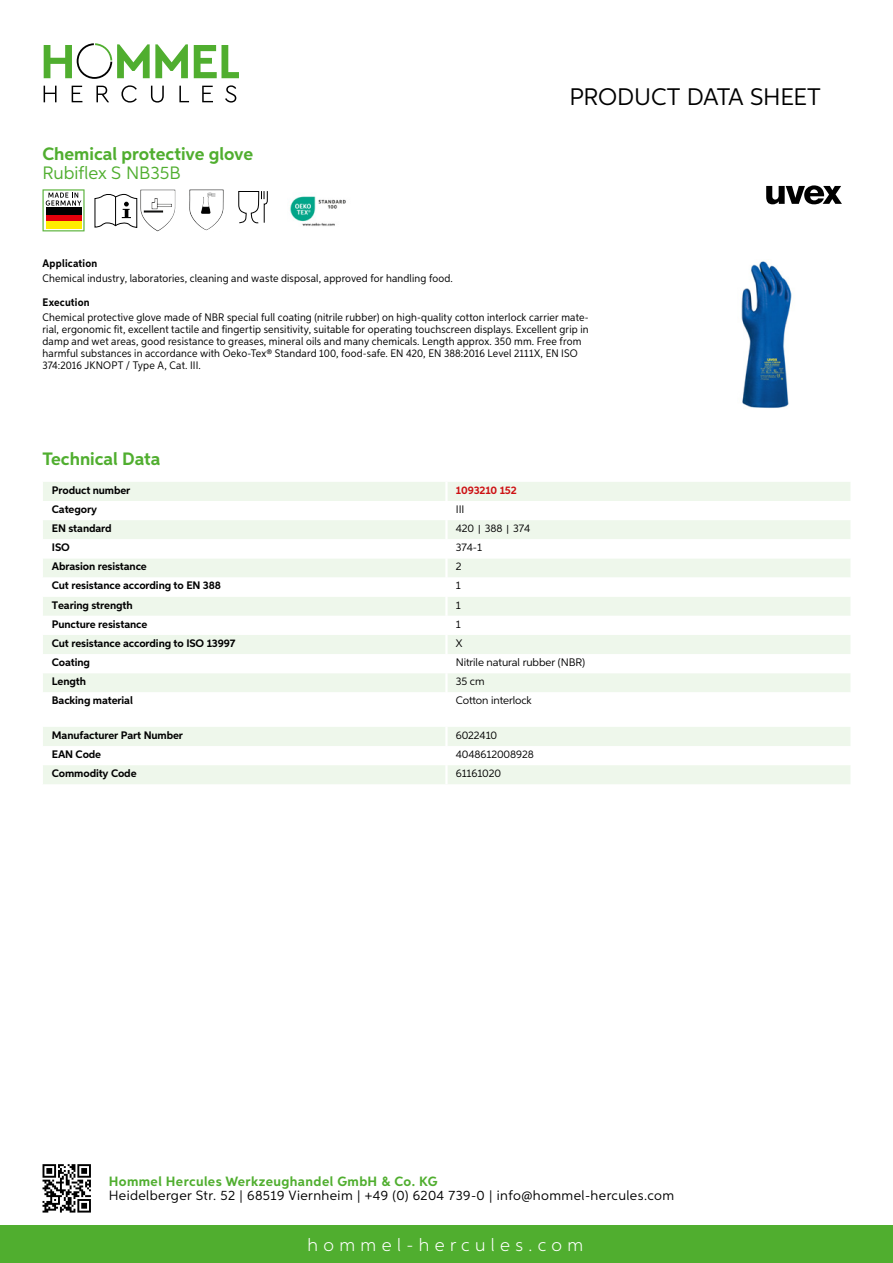
<style>
.page{position:relative;width:893px;height:1263px;background:#fff}
.page>*{position:absolute;margin:0;border:0;box-sizing:border-box;transform-origin:0 0}
.t1{font:24px "Aspira";letter-spacing:-.01em;color:#000}
.t2{font:700 18px "Aspira";color:#50ae2f}
.t3{font:300 18px "Aspira";letter-spacing:.3em;color:#fff}
.t4{font:18px "Aspira";color:#50ae2f}
.t5{font:13.5px "Aspira";letter-spacing:.03em;color:#000}
.t6{font:700 13.5px "Aspira";letter-spacing:.03em;color:#50ae2f}
.t7{font:10.95px/12px "Aspira Nar";letter-spacing:.015em;color:#000}
.t8{font:700 10.95px "Aspira";letter-spacing:-.01em;color:#000}
.t9{font:10.95px "Aspira";letter-spacing:-.01em;color:#000}
.t10{font:700 10.95px "Aspira Nar";letter-spacing:.015em;color:#000}
.t11{font:700 10.95px "Aspira";letter-spacing:-.01em;color:#cd1013}
.s1{font-family:"Wuerth Global";font-size:10.5px}
</style>
<div class="page">
<div style="left:0;top:1226px;width:893px;height:37px;background:#50ae2f"></div>
<svg style="left:43px;top:1164px;width:48px;height:48px"></svg>
<svg style="left:194px;top:45px;width:45px;height:33px"></svg>
<svg style="left:44px;top:43px;width:144px;height:36px"></svg>
<svg style="left:44px;top:86px;width:13px;height:16px"></svg>
<svg style="left:72px;top:86px;width:10px;height:16px"></svg>
<svg style="left:96px;top:86px;width:13px;height:16px"></svg>
<svg style="left:121px;top:85px;width:16px;height:18px"></svg>
<svg style="left:151px;top:86px;width:13px;height:17px"></svg>
<svg style="left:179px;top:86px;width:10px;height:16px"></svg>
<svg style="left:202px;top:86px;width:11px;height:16px"></svg>
<svg style="left:225px;top:85px;width:11px;height:18px"></svg>
<div style="left:43px;top:482px;width:807px;height:19px;background:#eef7eb"></div>
<svg style="left:43px;top:520px;width:807px;height:172px;fill:#eef7eb"></svg>
<hr style="left:445px;top:482px;width:3px;height:19px;background:#fff">
<hr style="left:445px;top:520px;width:3px;height:19px;background:#fff">
<hr style="left:445px;top:539px;width:3px;height:19px;background:#fff">
<hr style="left:445px;top:558px;width:3px;height:19px;background:#fff">
<hr style="left:445px;top:577px;width:3px;height:20px;background:#fff">
<hr style="left:445px;top:597px;width:3px;height:19px;background:#fff">
<hr style="left:445px;top:616px;width:3px;height:19px;background:#fff">
<hr style="left:445px;top:635px;width:3px;height:19px;background:#fff">
<hr style="left:445px;top:654px;width:3px;height:19px;background:#fff">
<hr style="left:445px;top:673px;width:3px;height:19px;background:#fff">
<svg style="left:43px;top:727px;width:807px;height:57px"></svg>
<hr style="left:445px;top:765px;width:3px;height:19px;background:#fff">
<svg style="left:43px;top:189px;width:42px;height:42px"></svg>
<div style="left:46px;top:214px;width:35px;height:7px;background:#e3000b"></div>
<div style="left:46px;top:208px;width:35px;height:7px;background:#000"></div>
<div style="left:46px;top:221px;width:35px;height:7px;background:#ffed00"></div>
<svg style="left:95px;top:193px;width:42px;height:35px"></svg>
<img style="left:140px;top:189px;width:8px;height:35px">
<img style="left:189px;top:189px;width:24px;height:30px">
<svg style="left:238px;top:191px;width:30px;height:33px"></svg>
<img style="left:290px;top:196px;width:56px;height:30px">
<img style="left:741px;top:261px;width:51px;height:147px">
<svg style="left:766px;top:185px;width:76px;height:19px"></svg>
<h2 class="t2" style="left:43px;top:142px;width:212px">Chemical protective glove</h2>
<h2 class="t4" style="left:43px;top:162px;width:140px">Rubiflex S NB35B</h2>
<h1 class="t1" style="left:569px;top:82px;width:253px">Product data sh eet</h1>
<p class="t10" style="left:43px;top:257px;width:56px">Application</p>
<p class="t7" style="left:43px;top:273px;width:412px">Chemical industry, laboratories, cleaning and waste disposal, approved for handling food.</p>
<p class="t10" style="left:43px;top:295px;width:49px">Execution</p>
<p class="t7" style="left:43px;top:311px;width:548px">Chemical protective glove made of NBR special full coating (nitrile rubber) on high-quality cotton interlock carrier mate&shy;rial, ergonomic fit, excellent tactile and fingertip sensitivity, suitable for operating touchscreen displays. Excellent grip in damp and wet areas, good resistance to greases, mineral oils and many chemicals. Length approx. 350 mm. Free from harmful substances in accordance with Oeko-Tex® Standard 100, food-safe. EN 420, EN 388:2016 Level 2111X, EN ISO 374:2016 JKNOPT / Type A, Cat. III.</p>
<h2 class="t2" style="left:43px;top:448px;width:120px">Technical Data</h2>
<p class="t8" style="left:52px;top:483px;width:80px">Product number</p>
<p class="t11" style="left:456px;top:483px;width:62px">1093210 152</p>
<p class="t8" style="left:52px;top:502px;width:47px">Category</p>
<p class="t9" style="left:456px;top:502px;width:10px">III</p>
<p class="t8" style="left:52px;top:521px;width:61px">EN standard</p>
<p class="t9" style="left:456px;top:522px;width:76px">420 <span class="s1">|</span> 388 <span class="s1">|</span> 374</p>
<p class="t8" style="left:52px;top:541px;width:19px">ISO</p>
<p class="t9" style="left:456px;top:541px;width:28px">374-1</p>
<p class="t8" style="left:52px;top:560px;width:97px">Abrasion resistance</p>
<p class="t9" style="left:456px;top:560px;width:7px">2</p>
<p class="t8" style="left:52px;top:579px;width:171px">Cut resistance according to EN 388</p>
<p class="t9" style="left:456px;top:579px;width:7px">1</p>
<p class="t8" style="left:52px;top:598px;width:82px">Tearing strength</p>
<p class="t9" style="left:456px;top:598px;width:7px">1</p>
<p class="t8" style="left:52px;top:617px;width:97px">Puncture resistance</p>
<p class="t9" style="left:456px;top:617px;width:7px">1</p>
<p class="t8" style="left:52px;top:636px;width:185px">Cut resistance according to ISO 13997</p>
<p class="t9" style="left:456px;top:636px;width:8px">X</p>
<p class="t8" style="left:52px;top:655px;width:40px">Coating</p>
<p class="t9" style="left:456px;top:655px;width:131px">Nitrile natural rubber (NBR)</p>
<p class="t8" style="left:52px;top:675px;width:36px">Length</p>
<p class="t9" style="left:456px;top:675px;width:30px">35 cm</p>
<p class="t8" style="left:52px;top:694px;width:83px">Backing material</p>
<p class="t9" style="left:456px;top:694px;width:77px">Cotton interlock</p>
<p class="t8" style="left:52px;top:728px;width:133px">Manufacturer Part Number</p>
<p class="t9" style="left:456px;top:728px;width:43px">6022410</p>
<p class="t8" style="left:52px;top:747px;width:51px">EAN Code</p>
<p class="t9" style="left:456px;top:747px;width:79px">4048612008928</p>
<p class="t8" style="left:52px;top:766px;width:86px">Commodity Code</p>
<p class="t9" style="left:456px;top:767px;width:47px">61161020</p>
<p class="t6" style="left:109px;top:1172px;width:330px">Hommel Hercules Werkzeughandel GmbH &amp; Co. KG</p>
<p class="t5" style="left:109px;top:1187px;width:567px">Heidelberger Str. 52 | 68519 Viernheim | +49 (0) 6204 739-0 | info@hommel-hercules.com</p>
<h2 class="t3" style="left:307px;top:1234px;width:277px">hommel-hercules.com</h2>
</div>
